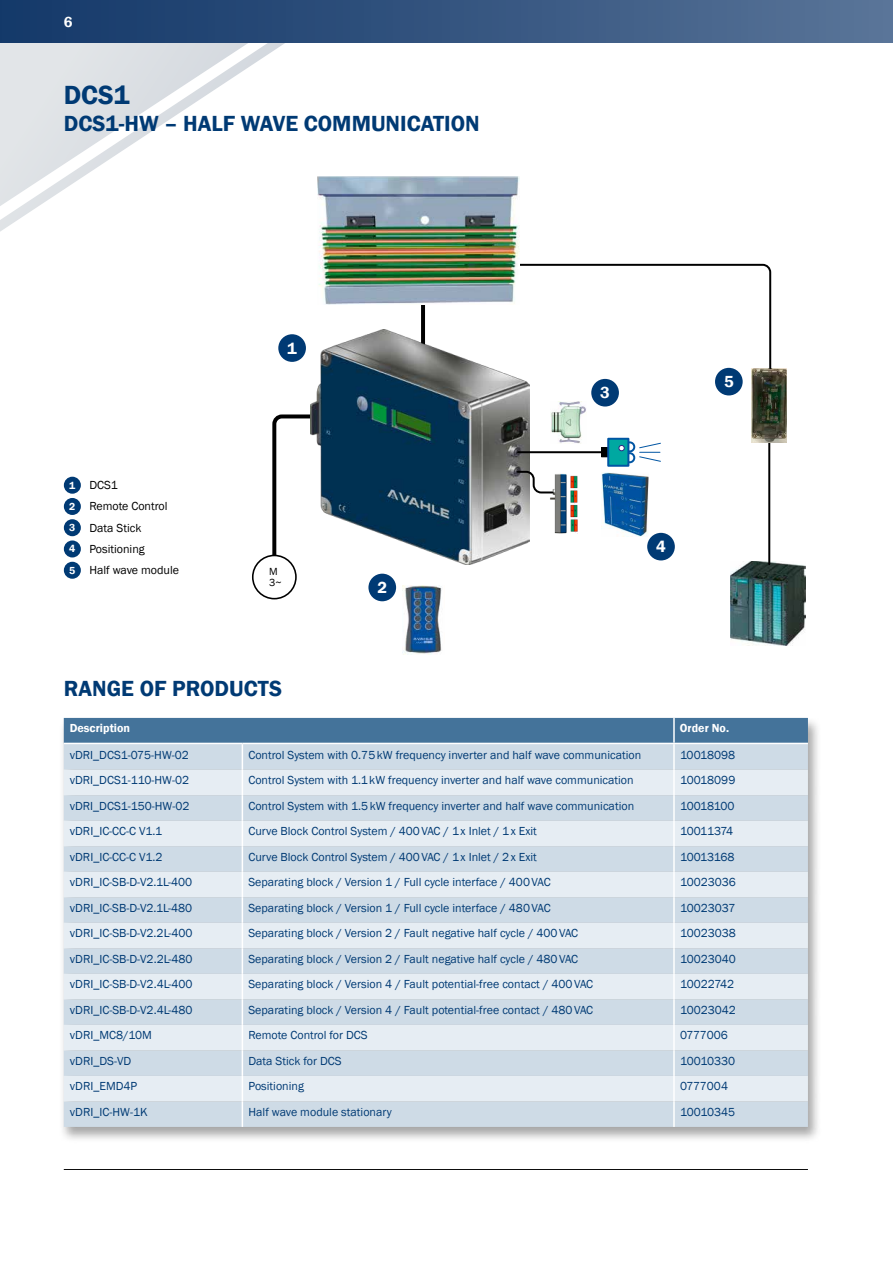
<style>
.page{position:relative;width:893px;height:1263px;background:#fff}
.page>*{position:absolute;margin:0;border:0;box-sizing:border-box;transform-origin:0 0}
.t1{font:600 27px "Franklin Gothic";color:#003a74}
.t2{font:600 22.5px "Franklin Gothic";color:#003a74}
.t3{font:600 16.5px "Franklin Gothic";color:#fff}
.t4{font:600 15px "Franklin Gothic";color:#fff}
.t5{font:12px "Franklin Gothic";color:#003a74}
.t6{font:12px/21.3px "Franklin Gothic";color:#000}
.t7{font:12px "Franklin Gothic";letter-spacing:-.03em;color:#003a74}
.t8{font:600 12px "Franklin Gothic";color:#fff}
.t9{font:10.65px/10.6px "Franklin Gothic";color:#000}
.s1{font-weight:600;font-size:10.5px;color:#fff}
</style>
<div class="page">
<svg style="left:0;top:43px;width:333px;height:172px"></svg>
<div style="left:0;top:0;width:893px;height:43px;background:linear-gradient(to right,#123768,#587498)"></div>
<hr style="left:64px;top:1169px;width:744px;height:1px;background:#000">
<div style="left:59px;top:716px;width:762px;height:427px;background:#000;opacity:.35"></div>
<svg style="left:64px;top:718px;width:744px;height:409px;background:#d0dce6"></svg>
<hr style="left:673px;top:1101px;width:2px;height:26px;background:#fff">
<div style="left:64px;top:477px;width:17px;height:17px;background:#003a74;border-radius:50%"></div>
<div style="left:64px;top:498px;width:17px;height:17px;background:#003a74;border-radius:50%"></div>
<div style="left:64px;top:519px;width:17px;height:17px;background:#003a74;border-radius:50%"></div>
<div style="left:64px;top:540px;width:17px;height:17px;background:#003a74;border-radius:50%"></div>
<div style="left:64px;top:562px;width:17px;height:17px;background:#003a74;border-radius:50%"></div>
<svg style="left:421px;top:305px;width:4px;height:25px"></svg>
<div style="left:252px;top:555px;width:45px;height:44px;border:2px solid #000;border-radius:50%"></div>
<svg style="left:270px;top:414px;width:40px;height:145px"></svg>
<img style="left:403px;top:586px;width:39px;height:68px">
<img style="left:730px;top:562px;width:76px;height:84px">
<hr style="left:768px;top:440px;width:2px;height:124px;background:#000">
<img style="left:752px;top:368px;width:35px;height:74px">
<svg style="left:520px;top:263px;width:252px;height:107px"></svg>
<img style="left:317px;top:177px;width:203px;height:127px">
<img style="left:310px;top:330px;width:219px;height:235px">
<img style="left:550px;top:474px;width:28px;height:60px">
<img style="left:601px;top:473px;width:48px;height:63px">
<div style="left:602px;top:448px;width:11px;height:9px;background:#000"></div>
<div style="left:601px;top:447px;width:13px;height:10px;border:1px solid #000"></div>
<div style="left:624px;top:452px;width:11px;height:11px;border:2px solid #0055a3;border-radius:50%"></div>
<div style="left:624px;top:441px;width:11px;height:11px;border:2px solid #0055a3;border-radius:50%"></div>
<div style="left:608px;top:439px;width:20px;height:27px;background:#00a8a1"></div>
<div style="left:607px;top:438px;width:22px;height:29px;border:2px solid #0055a3"></div>
<div style="left:618px;top:445px;width:7px;height:6px;border:1px solid #2c2985;border-radius:50%"></div>
<svg style="left:639px;top:442px;width:22px;height:20px"></svg>
<hr style="left:518px;top:451px;width:84px;height:2px;background:#000">
<img style="left:551px;top:402px;width:35px;height:41px">
<svg style="left:516px;top:470px;width:38px;height:24px"></svg>
<div style="left:278px;top:334px;width:28px;height:28px;background:#003a74;border-radius:50%"></div>
<div style="left:368px;top:574px;width:28px;height:27px;background:#003a74;border-radius:50%"></div>
<div style="left:647px;top:533px;width:28px;height:27px;background:#003a74;border-radius:50%"></div>
<div style="left:591px;top:379px;width:28px;height:27px;background:#003a74;border-radius:50%"></div>
<div style="left:715px;top:368px;width:28px;height:27px;background:#003a74;border-radius:50%"></div>
<p class="t4" style="left:64px;top:12px;width:10px">6</p>
<h1 class="t1" style="left:64px;top:78px;width:67px">DCS1</h1>
<h2 class="t2" style="left:64px;top:110px;width:417px">DCS1-HW – HALF WAVE COMMUNICATION</h2>
<p class="t6" style="left:69px;top:475px;width:111px"><span class="s1">1</span> DCS1<br><span class="s1">2</span> Remote Control<br><span class="s1">3</span> Data Stick<br><span class="s1">4</span> Positioning<br><span class="s1">5</span> Half wave module</p>
<h3 class="t3" style="left:287px;top:338px;width:11px">1</h3>
<p class="t9" style="left:269px;top:566px;width:14px">M<br>3~</p>
<h2 class="t2" style="left:64px;top:675px;width:220px">RANGE OF PRODUCTS</h2>
<h3 class="t3" style="left:377px;top:577px;width:11px">2</h3>
<h3 class="t3" style="left:600px;top:382px;width:11px">3</h3>
<h3 class="t3" style="left:656px;top:536px;width:11px">4</h3>
<h3 class="t3" style="left:724px;top:371px;width:11px">5</h3>
<p class="t8" style="left:70px;top:721px;width:62px">Description</p>
<p class="t8" style="left:680px;top:721px;width:51px">Order No.</p>
<p class="t5" style="left:70px;top:747px;width:121px">vDRI_DCS1-075-HW-02</p>
<p class="t5" style="left:248px;top:747px;width:394px">Control System with 0.75kW frequency inverter and half wave communication</p>
<p class="t5" style="left:680px;top:747px;width:57px">10018098</p>
<p class="t5" style="left:70px;top:773px;width:121px">vDRI_DCS1-110-HW-02</p>
<p class="t5" style="left:248px;top:773px;width:387px">Control System with 1.1kW frequency inverter and half wave communication</p>
<p class="t5" style="left:680px;top:773px;width:57px">10018099</p>
<p class="t5" style="left:70px;top:798px;width:121px">vDRI_DCS1-150-HW-02</p>
<p class="t5" style="left:248px;top:798px;width:387px">Control System with 1.5kW frequency inverter and half wave communication</p>
<p class="t7" style="left:680px;top:798px;width:56px">10018100</p>
<p class="t5" style="left:70px;top:824px;width:94px">vDRI_IC-CC-C V1.1</p>
<p class="t5" style="left:248px;top:824px;width:290px">Curve Block Control System / 400VAC / 1x Inlet / 1x Exit</p>
<p class="t7" style="left:680px;top:824px;width:55px">10011374</p>
<p class="t5" style="left:70px;top:849px;width:94px">vDRI_IC-CC-C V1.2</p>
<p class="t5" style="left:248px;top:849px;width:290px">Curve Block Control System / 400VAC / 1x Inlet / 2x Exit</p>
<p class="t7" style="left:680px;top:849px;width:56px">10013168</p>
<p class="t5" style="left:70px;top:875px;width:124px">vDRI_IC-SB-D-V2.1L-400</p>
<p class="t5" style="left:248px;top:875px;width:304px">Separating block / Version 1 / Full cycle interface / 400VAC</p>
<p class="t5" style="left:680px;top:875px;width:57px">10023036</p>
<p class="t5" style="left:70px;top:900px;width:124px">vDRI_IC-SB-D-V2.1L-480</p>
<p class="t5" style="left:248px;top:900px;width:304px">Separating block / Version 1 / Full cycle interface / 480VAC</p>
<p class="t5" style="left:680px;top:900px;width:57px">10023037</p>
<p class="t5" style="left:70px;top:926px;width:124px">vDRI_IC-SB-D-V2.2L-400</p>
<p class="t5" style="left:248px;top:926px;width:331px">Separating block / Version 2 / Fault negative half cycle / 400VAC</p>
<p class="t5" style="left:680px;top:926px;width:57px">10023038</p>
<p class="t5" style="left:70px;top:951px;width:124px">vDRI_IC-SB-D-V2.2L-480</p>
<p class="t5" style="left:248px;top:951px;width:331px">Separating block / Version 2 / Fault negative half cycle / 480VAC</p>
<p class="t5" style="left:680px;top:951px;width:57px">10023040</p>
<p class="t5" style="left:70px;top:977px;width:124px">vDRI_IC-SB-D-V2.4L-400</p>
<p class="t5" style="left:248px;top:977px;width:346px">Separating block / Version 4 / Fault potential-free contact / 400VAC</p>
<p class="t5" style="left:680px;top:977px;width:56px">10022742</p>
<p class="t5" style="left:70px;top:1002px;width:124px">vDRI_IC-SB-D-V2.4L-480</p>
<p class="t5" style="left:248px;top:1002px;width:346px">Separating block / Version 4 / Fault potential-free contact / 480VAC</p>
<p class="t5" style="left:680px;top:1002px;width:57px">10023042</p>
<p class="t5" style="left:70px;top:1028px;width:84px">vDRI_MC8/10M</p>
<p class="t5" style="left:248px;top:1028px;width:121px">Remote Control for DCS</p>
<p class="t5" style="left:680px;top:1028px;width:49px">0777006</p>
<p class="t5" style="left:70px;top:1053px;width:63px">vDRI_DS-VD</p>
<p class="t5" style="left:248px;top:1053px;width:95px">Data Stick for DCS</p>
<p class="t5" style="left:680px;top:1053px;width:57px">10010330</p>
<p class="t5" style="left:70px;top:1079px;width:69px">vDRI_EMD4P</p>
<p class="t5" style="left:248px;top:1079px;width:57px">Positioning</p>
<p class="t5" style="left:680px;top:1079px;width:49px">0777004</p>
<p class="t5" style="left:70px;top:1104px;width:79px">vDRI_IC-HW-1K</p>
<p class="t5" style="left:249px;top:1104px;width:145px">Half wave module stationary</p>
<p class="t5" style="left:680px;top:1104px;width:57px">10010345</p>
</div>
